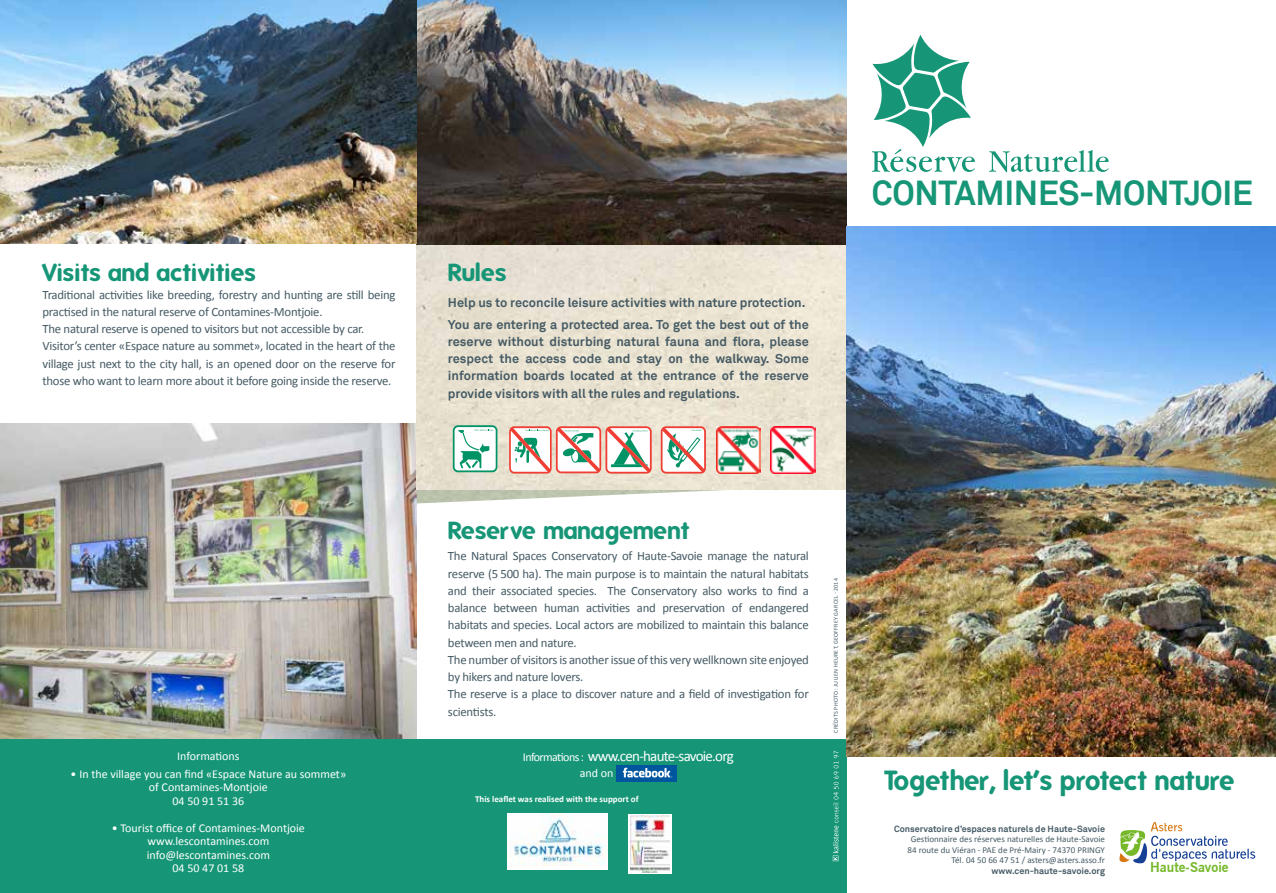
<style>
.page{position:relative;width:1276px;height:893px;background:#fff}
.page>*{position:absolute;margin:0;border:0;box-sizing:border-box;transform-origin:0 0}
.t1{font:700 34.65px "Akkurat";letter-spacing:-.01em;color:#169677;scale:.96 1}
.t2{font:700 27px "Folks";color:#169677}
.t3{font:700 24px "Folks";color:#169677}
.t4{font:15px "Calibri";letter-spacing:-.05em;color:#fff}
.t5{font:700 13.65px "News Gothic BT";color:#76b82a}
.t6{font:12.75px/17.2px "Calibri";letter-spacing:-.02em;color:#465b65}
.t7{font:700 12.75px/17.2px "Akkurat";color:#465b65}
.t8{font:12px/13.5px "Calibri";color:#fff;text-align:center}
.t9{font:9px/10.5px "Calibri";color:#465b65;text-align:right}
.t10{font:700 9px "Akkurat";color:#465b65}
.t11{font:700 9px "Calibri";color:#fff}
.t12{font:6px "Calibri";letter-spacing:.04em;color:#465b65}
.s1{font-size:12px}
</style>
<div class="page">
<img style="left:0;top:424px;width:417px;height:316px">
<img style="left:417px;top:0;width:429px;height:489px">
<div style="left:0;top:740px;width:846px;height:153px;background:#169677"></div>
<svg style="left:872px;top:35px;width:103px;height:137px"></svg>
<svg style="left:989px;top:150px;width:119px;height:22px"></svg>
<svg style="left:1119px;top:821px;width:136px;height:43px"></svg>
<img style="left:846px;top:227px;width:430px;height:530px">
<img style="left:0;top:0;width:417px;height:243px">
<svg style="left:833px;top:751px;width:5px;height:110px"></svg>
<div style="left:454px;top:426px;width:42px;height:45px;background:#fff;border-radius:4px"></div>
<div style="left:453px;top:425px;width:44px;height:47px;border:2px solid #009366;border-radius:4px"></div>
<svg style="left:458px;top:429px;width:35px;height:40px"></svg>
<svg style="left:661px;top:426px;width:45px;height:47px"></svg>
<img style="left:716px;top:426px;width:44px;height:47px">
<img style="left:770px;top:426px;width:45px;height:47px">
<svg style="left:509px;top:426px;width:143px;height:47px"></svg>
<div style="left:616px;top:765px;width:61px;height:17px;background:#00559f"></div>
<svg style="left:623px;top:768px;width:49px;height:9px"></svg>
<svg style="left:628px;top:814px;width:43px;height:60px"></svg>
<img style="left:630px;top:815px;width:40px;height:57px">
<img style="left:508px;top:814px;width:99px;height:55px">
<h3 class="t3" style="left:43px;top:259px;width:215px">Visits and activities</h3>
<p class="t6" style="left:43px;top:286px;width:354px">Traditional activities like breeding, forestry and hunting are still being practised in the natural reserve of Contamines-Montjoie.<br>The natural reserve is opened to visitors but not accessible by car.<br>Visitor’s center «Espace nature au sommet», located in the heart of the village just next to the city hall, is an opened door on the reserve for those who want to learn more about it before going inside the reserve.</p>
<p class="t8" style="left:177px;top:749px;width:64px">Informations</p>
<p class="t8" style="left:71px;top:767px;width:277px">• In the village you can find «Espace Nature au sommet» of Contamines-Montjoie<br>04 50 91 51 36</p>
<p class="t8" style="left:112px;top:821px;width:195px">• Tourist office of Contamines-Montjoie www.lescontamines.com info@lescontamines.com<br>04 50 47 01 58</p>
<h3 class="t3" style="left:448px;top:259px;width:60px">Rules</h3>
<p class="t7" style="left:448px;top:292px;width:362px;line-height:21.5px">Help us to reconcile leisure activities with nature protection.<br>You are entering a protected area. To get the best out of the</p>
<p class="t7" style="left:448px;top:333px;width:362px;text-align:justify">reserve without disturbing natural fauna and flora, please respect the access code and stay on the walkway. Some information boards located at the entrance of the reserve provide visitors with all the rules and regulations.</p>
<h1 class="t1" style="left:872px;top:171px;width:398px">CONTAMINES-MONTJOIE</h1>
<h3 class="t3" style="left:448px;top:516px;width:243px">Reserve management</h3>
<p class="t6" style="left:448px;top:548px;width:362px">The Natural Spaces Conservatory of Haute-Savoie manage the natural reserve (5 500 ha). The main purpose is to maintain the natural habitats and their associated species. The Conservatory also works to find a balance between human activities and preservation of endangered habitats and species. Local actors are mobilized to maintain this balance between men and nature.<br>The number of visitors is another issue of this very wellknown site enjoyed by hikers and nature lovers.<br>The reserve is a place to discover nature and a field of investigation for scientists.</p>
<p class="t4" style="left:523px;top:746px;width:212px"><span class="s1">Informations :</span> www.cen-haute-savoie.org</p>
<p class="t8" style="left:580px;top:767px;width:35px">and on</p>
<p class="t11" style="left:475px;top:793px;width:165px">This leaflet was realised with the support of</p>
<p class="t12" style="left:832px;top:733px;width:156px;rotate:-90deg">CRÉDITS PHOTO : JULIEN HEURET, GEOFFREY GARCEL - 2014</p>
<h2 class="t2" style="left:884px;top:764px;width:352px">Together, let’s protect nature</h2>
<p class="t10" style="left:894px;top:823px;width:212px">Conservatoire d’espaces naturels de Haute-Savoie</p>
<p class="t9" style="left:907px;top:834px;width:199px">Gestionnaire des réserves naturelles de Haute-Savoie<br>84 route du Viéran - PAE de Pré-Mairy - 74370 PRINGY<br>Tél. 04 50 66 47 51 / asters@asters.asso.fr</p>
<p class="t10" style="left:991px;top:865px;width:115px">www.cen-haute-savoie.org</p>
<p class="t5" style="left:1150px;top:859px;width:80px">Haute-Savoie</p>
</div>
